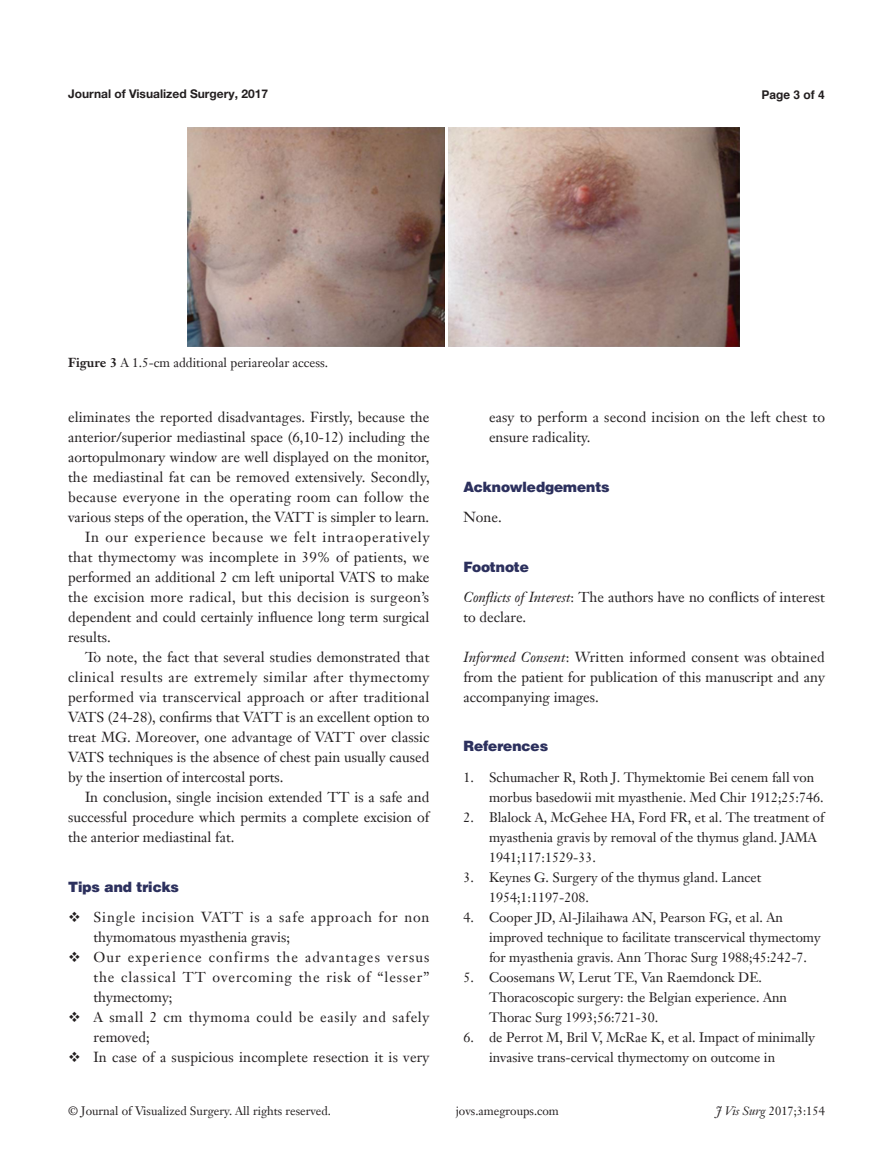
<style>
.page{position:relative;width:893px;height:1170px;background:#fff}
.page>*{position:absolute;margin:0;border:0;box-sizing:border-box;transform-origin:0 0}
.t1{font:14.25px/20px "Janson Text LT";color:#231f20;text-align:justify}
.t2{font:14.25px/20px "Janson Text LT";letter-spacing:.055em;color:#231f20}
.一级标题-6_5{font:900 14.25px "Helvetica";color:#2c305d}
.t3{font:14.25px/20px "Janson Text LT";letter-spacing:.05em;color:#231f20}
.t4{font:13.5px/20px "Janson Text LT";color:#231f20}
.t5{font:12.75px "Janson Text LT";color:#231f20}
.t6{font:12px "Janson Text LT";color:#231f20}
.t7{font:700 12px "Helvetica Neue LT Pro";color:#231f20}
.t8{font:700 12px "Helvetica";color:#231f20}
.s1{font-weight:700}
.s2{font-style:italic}
</style>
<div class="page">
<img style="left:187px;top:128px;width:553px;height:218px">
<hr style="left:445px;top:128px;width:3px;height:218px;background:#fff">
<p class="t7" style="left:68px;top:86px;width:202px">Journal of Visualized Surgery, 2017</p>
<p class="t8" style="left:762px;top:85px;width:65px">Page 3 of 4</p>
<p class="t5" style="left:68px;top:355px;width:262px"><span class="s1">Figure 3</span> A 1.5-cm additional periareolar access.</p>
<p class="t1" style="left:68px;top:407px;width:363px">eliminates the reported disadvantages. Firstly, because the anterior/superior mediastinal space (6,10-12) including the aortopulmonary window are well displayed on the monitor, the mediastinal fat can be removed extensively. Secondly, because everyone in the operating room can follow the various steps of the operation, the VATT is simpler to learn.</p>
<p class="t1" style="left:68px;top:527px;width:363px;text-indent:17px">In our experience because we felt intraoperatively that thymectomy was incomplete in 39% of patients, we performed an additional 2 cm left uniportal VATS to make the excision more radical, but this decision is surgeon’s dependent and could certainly influence long term surgical results.</p>
<p class="t1" style="left:68px;top:647px;width:363px;text-indent:17px">To note, the fact that several studies demonstrated that clinical results are extremely similar after thymectomy performed via transcervical approach or after traditional VATS (24-28), confirms that VATT is an excellent option to treat MG. Moreover, one advantage of VATT over classic VATS techniques is the absence of chest pain usually caused by the insertion of intercostal ports.</p>
<p class="t1" style="left:68px;top:786px;width:363px;text-indent:17px">In conclusion, single incision extended TT is a safe and successful procedure which permits a complete excision of the anterior mediastinal fat.</p>
<p class="一级标题-6_5" style="left:68px;top:877px;width:112px">Tips and tricks</p>
<p class="t2" style="left:94px;top:906px;width:337px;text-indent:-26px">❖ Single incision VATT is a safe approach for non thymomatous myasthenia gravis;</p>
<p class="t1" style="left:94px;top:946px;width:337px;text-indent:-26px">❖ Our experience confirms the advantages versus the classical TT overcoming the risk of “lesser” thymectomy;</p>
<p class="t3" style="left:94px;top:1006px;width:337px;text-indent:-26px">❖ A small 2 cm thymoma could be easily and safely removed;</p>
<p class="t1" style="left:68px;top:1046px;width:363px">❖ In case of a suspicious incomplete resection it is very</p>
<p class="t1" style="left:489px;top:407px;width:338px">easy to perform a second incision on the left chest to ensure radicality.</p>
<p class="一级标题-6_5" style="left:463px;top:478px;width:148px">Acknowledgements</p>
<p class="t1" style="left:463px;top:507px;width:40px">None.</p>
<p class="一级标题-6_5" style="left:463px;top:558px;width:67px">Footnote</p>
<p class="t1" style="left:463px;top:587px;width:363px"><span class="s2">Conflicts of Interest</span>: The authors have no conflicts of interest to declare.</p>
<p class="t1" style="left:463px;top:647px;width:363px"><span class="s2">Informed Consent</span>: Written informed consent was obtained from the patient for publication of this manuscript and any accompanying images.</p>
<p class="一级标题-6_5" style="left:463px;top:737px;width:86px">References</p>
<p class="t4" style="left:489px;top:766px;width:336px;text-indent:-26px">1. Schumacher R, Roth J. Thymektomie Bei cenem fall von morbus basedowii mit myasthenie. Med Chir 1912;25:746.</p>
<p class="t4" style="left:489px;top:806px;width:337px;text-indent:-26px">2. Blalock A, McGehee HA, Ford FR, et al. The treatment of myasthenia gravis by removal of the thymus gland. JAMA<br>1941;117:1529-33.</p>
<p class="t4" style="left:489px;top:866px;width:274px;text-indent:-26px">3. Keynes G. Surgery of the thymus gland. Lancet<br>1954;1:1197-208.</p>
<p class="t4" style="left:489px;top:906px;width:333px;text-indent:-26px">4. Cooper JD, Al-Jilaihawa AN, Pearson FG, et al. An improved technique to facilitate transcervical thymectomy for myasthenia gravis. Ann Thorac Surg 1988;45:242-7.</p>
<p class="t4" style="left:489px;top:966px;width:299px;text-indent:-26px">5. Coosemans W, Lerut TE, Van Raemdonck DE.<br>Thoracoscopic surgery: the Belgian experience. Ann<br>Thorac Surg 1993;56:721-30.</p>
<p class="t4" style="left:489px;top:1026px;width:328px;text-indent:-26px">6. de Perrot M, Bril V, McRae K, et al. Impact of minimally invasive trans-cervical thymectomy on outcome in</p>
<p class="t6" style="left:68px;top:1103px;width:264px">© Journal of Visualized Surgery. All rights reserved.</p>
<p class="t6" style="left:456px;top:1103px;width:105px">jovs.amegroups.com</p>
<p class="t6" style="left:716px;top:1103px;width:111px"><span class="s2">J Vis Surg</span> 2017;3:154</p>
</div>
